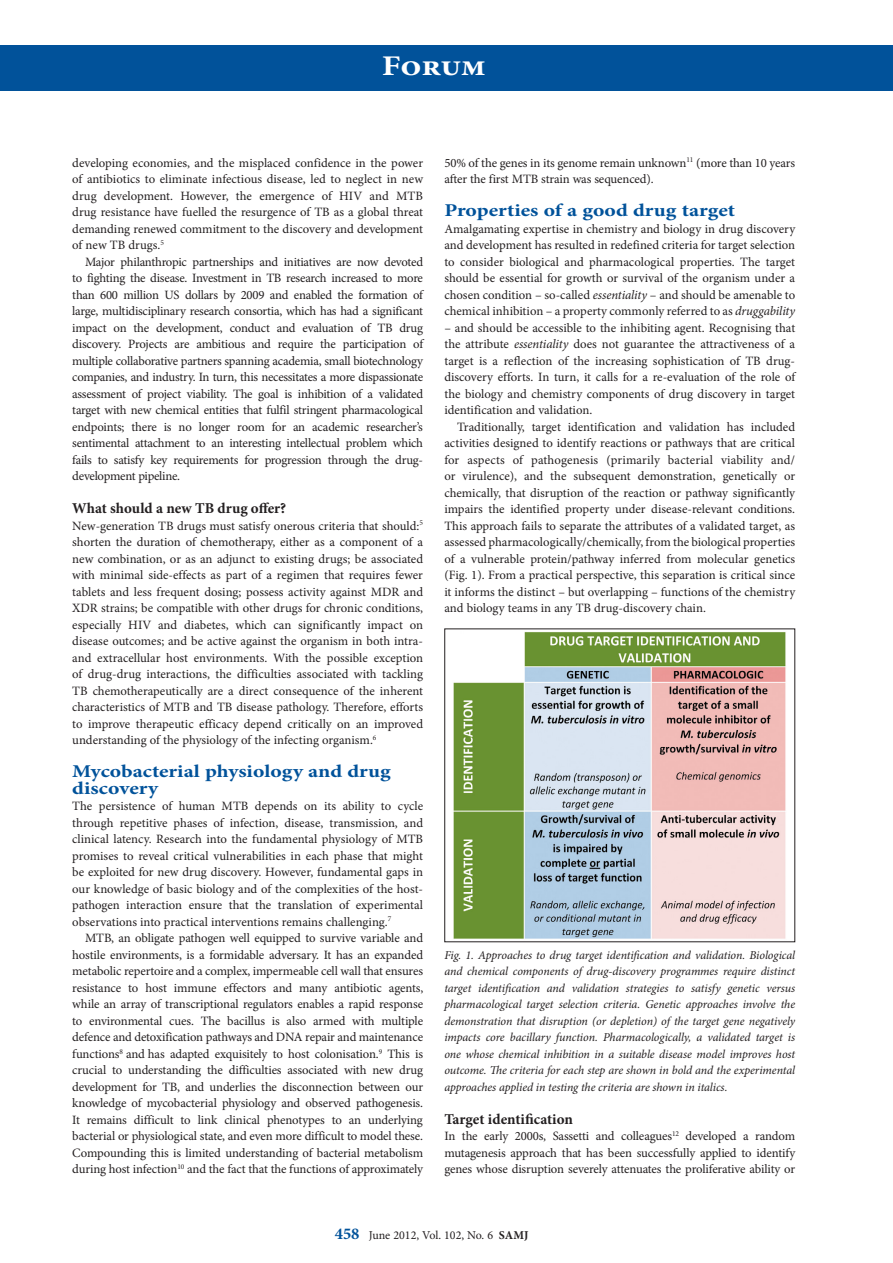
<style>
.page{position:relative;width:893px;height:1263px;background:#fff}
.page>*{position:absolute;margin:0;border:0;box-sizing:border-box;transform-origin:0 0}
.t1{font:700 28.5px "Minion Pro";letter-spacing:-.01em;color:#fff;scale:1.2 1}
.B_HEAD_BLUE{font:700 18px/16.5px "Minion Pro";color:#01529a;scale:1.2 1}
.C_HEAD{font:700 15px "Minion Pro";color:#231f20}
.BODY_TEXT_INDENT{font:12.75px/16.5px "Minion Pro";letter-spacing:-.015em;color:#231f20;text-align:justify}
.BODY_TEXT_1ST_PARAGR{font:12.75px/16.5px "Minion Pro";letter-spacing:-.005em;color:#231f20;text-align:justify}
.CAPTIONS{font:italic 12px/16.5px "Minion Pro";letter-spacing:-.01em;color:#231f20;text-align:justify}
.t2{font:12px "Minion Pro";color:#231f20}
.s1{font-style:italic}
.s2{font-weight:700;font-size:16.5px;color:#01529a}
.s3{font-weight:700}
</style>
<div class="page">
<div style="left:0;top:45px;width:893px;height:45px;background:#01529a"></div>
<img style="left:453px;top:632px;width:333px;height:307px">
<h1 class="t1" style="left:382px;top:46px;width:88px">Forum</h1>
<p class="BODY_TEXT_1ST_PARAGR" style="left:72px;top:154px;width:352px">developing economies, and the misplaced confidence in the power of antibiotics to eliminate infectious disease, led to neglect in new drug development. However, the emergence of HIV and MTB drug resistance have fuelled the resurgence of TB as a global threat demanding renewed commitment to the discovery and development of new TB drugs.<sup>5</sup></p>
<p class="BODY_TEXT_INDENT" style="left:72px;top:253px;width:352px;text-indent:13px">Major philanthropic partnerships and initiatives are now devoted to fighting the disease. Investment in TB research increased to more than 600 million US dollars by 2009 and enabled the formation of large, multidisciplinary research consortia, which has had a significant impact on the development, conduct and evaluation of TB drug discovery. Projects are ambitious and require the participation of multiple collaborative partners spanning academia, small biotechnology companies, and industry. In turn, this necessitates a more dispassionate assessment of project viability. The goal is inhibition of a validated target with new chemical entities that fulfil stringent pharmacological endpoints; there is no longer room for an academic researcher’s sentimental attachment to an interesting intellectual problem which fails to satisfy key requirements for progression through the drug&shy;development pipeline.</p>
<p class="C_HEAD" style="left:72px;top:498px;width:215px">What should a new TB drug offer?</p>
<p class="BODY_TEXT_1ST_PARAGR" style="left:72px;top:517px;width:352px">New-generation TB drugs must satisfy onerous criteria that should:<sup>5 </sup>shorten the duration of chemotherapy, either as a component of a new combination, or as an adjunct to existing drugs; be associated with minimal side-effects as part of a regimen that requires fewer tablets and less frequent dosing; possess activity against MDR and XDR strains; be compatible with other drugs for chronic conditions, especially HIV and diabetes, which can significantly impact on disease outcomes; and be active against the organism in both intra&shy;and extracellular host environments. With the possible exception of drug-drug interactions, the difficulties associated with tackling TB chemotherapeutically are a direct consequence of the inherent characteristics of MTB and TB disease pathology. Therefore, efforts to improve therapeutic efficacy depend critically on an improved understanding of the physiology of the infecting organism.<sup>6</sup></p>
<p class="B_HEAD_BLUE" style="left:72px;top:763px;width:267px">Mycobacterial physiology and drug discovery</p>
<p class="BODY_TEXT_1ST_PARAGR" style="left:72px;top:798px;width:352px">The persistence of human MTB depends on its ability to cycle through repetitive phases of infection, disease, transmission, and clinical latency. Research into the fundamental physiology of MTB promises to reveal critical vulnerabilities in each phase that might be exploited for new drug discovery. However, fundamental gaps in our knowledge of basic biology and of the complexities of the host&shy;pathogen interaction ensure that the translation of experimental observations into practical interventions remains challenging.<sup>7</sup></p>
<p class="BODY_TEXT_INDENT" style="left:72px;top:930px;width:353px;text-indent:13px">MTB, an obligate pathogen well equipped to survive variable and hostile environments, is a formidable adversary. It has an expanded metabolic repertoire and a complex, impermeable cell wall that ensures resistance to host immune effectors and many antibiotic agents, while an array of transcriptional regulators enables a rapid response to environmental cues. The bacillus is also armed with multiple defence and detoxification pathways and DNA repair and maintenance functions<sup>8</sup> and has adapted exquisitely to host colonisation.<sup>9</sup> This is crucial to understanding the difficulties associated with new drug development for TB, and underlies the disconnection between our knowledge of mycobacterial physiology and observed pathogenesis.<br>It remains difficult to link clinical phenotypes to an underlying bacterial or physiological state, and even more difficult to model these.<br>Compounding this is limited understanding of bacterial metabolism during host infection<sup>10</sup> and the fact that the functions of approximately</p>
<p class="BODY_TEXT_INDENT" style="left:444px;top:154px;width:352px">50% of the genes in its genome remain unknown<sup>11</sup> (more than 10 years after the first MTB strain was sequenced).</p>
<p class="B_HEAD_BLUE" style="left:444px;top:202px;width:244px">Properties of a good drug target</p>
<p class="BODY_TEXT_1ST_PARAGR" style="left:444px;top:220px;width:352px">Amalgamating expertise in chemistry and biology in drug discovery and development has resulted in redefined criteria for target selection to consider biological and pharmacological properties. The target should be essential for growth or survival of the organism under a chosen condition – so-called <span class="s1">essentiality</span> – and should be amenable to chemical inhibition – a property commonly referred to as <span class="s1">druggability</span></p>
<p class="BODY_TEXT_1ST_PARAGR" style="left:444px;top:319px;width:352px">– and should be accessible to the inhibiting agent. Recognising that the attribute <span class="s1">essentiality</span> does not guarantee the attractiveness of a target is a reflection of the increasing sophistication of TB drug&shy;discovery efforts. In turn, it calls for a re-evaluation of the role of the biology and chemistry components of drug discovery in target identification and validation.</p>
<p class="BODY_TEXT_INDENT" style="left:444px;top:418px;width:352px;text-indent:13px">Traditionally, target identification and validation has included activities designed to identify reactions or pathways that are critical for aspects of pathogenesis (primarily bacterial viability and/ or virulence), and the subsequent demonstration, genetically or chemically, that disruption of the reaction or pathway significantly impairs the identified property under disease-relevant conditions.<br>This approach fails to separate the attributes of a validated target, as assessed pharmacologically/chemically, from the biological properties of a vulnerable protein/pathway inferred from molecular genetics (Fig. 1). From a practical perspective, this separation is critical since it informs the distinct – but overlapping – functions of the chemistry and biology teams in any TB drug-discovery chain.</p>
<p class="CAPTIONS" style="left:444px;top:947px;width:352px">Fig. 1. Approaches to drug target identification and validation. Biological and chemical components of drug-discovery programmes require distinct target identification and validation strategies to satisfy genetic versus pharmacological target selection criteria. Genetic approaches involve the demonstration that disruption (or depletion) of the target gene negatively impacts core bacillary function. Pharmacologically, a validated target is one whose chemical inhibition in a suitable disease model improves host outcome. The criteria for each step are shown in bold and the experimental approaches applied in testing the criteria are shown in italics.</p>
<p class="C_HEAD" style="left:444px;top:1108px;width:130px">Target identification</p>
<p class="BODY_TEXT_1ST_PARAGR" style="left:444px;top:1128px;width:352px">In the early 2000s, Sassetti and colleagues<sup>12</sup> developed a random mutagenesis approach that has been successfully applied to identify genes whose disruption severely attenuates the proliferative ability or</p>
<p class="t2" style="left:335px;top:1227px;width:195px"><span class="s2">458</span> June 2012, Vol. 102, No. 6 <span class="s3">SAMJ</span></p>
</div>
